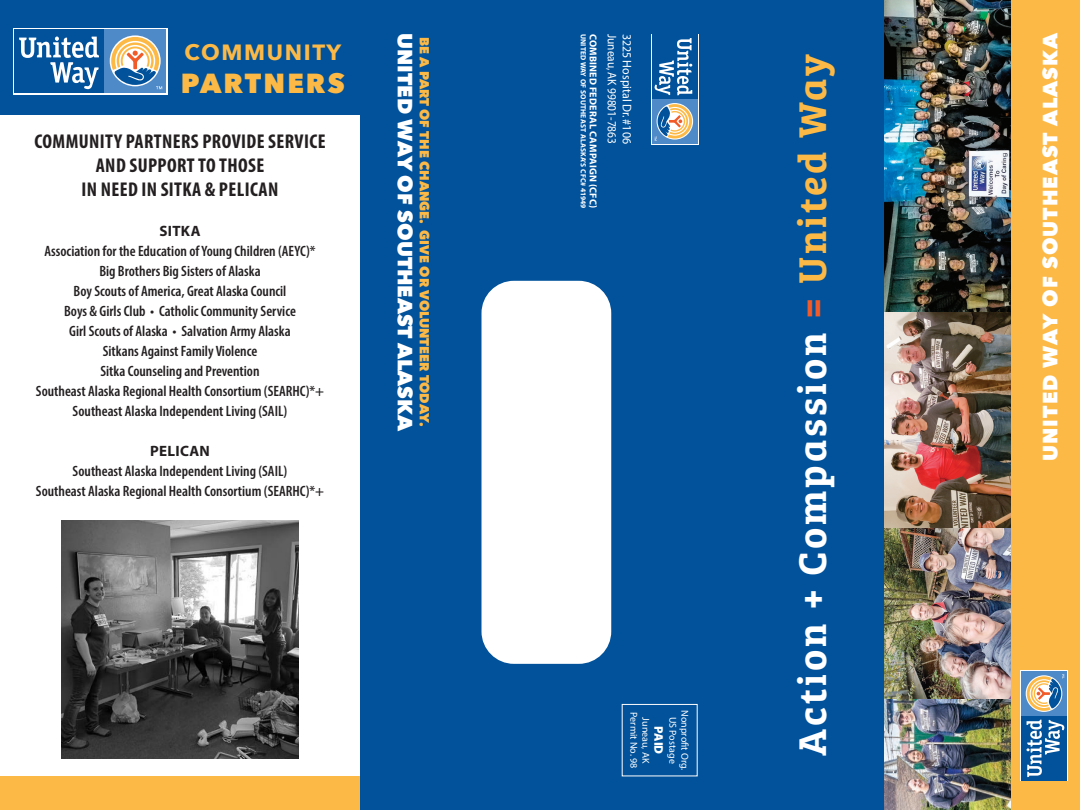
<style>
.page{position:relative;width:1080px;height:810px;background:#fff}
.page>*{position:absolute;margin:0;border:0;box-sizing:border-box;transform-origin:0 0}
.t1{font:40px "Bree Serif Sb";letter-spacing:.07em;color:#fff}
.t2{font:800 27.5px "Avenir Next";letter-spacing:.075em;color:#fdb945}
.t3{font:700 22px "Avenir Next";letter-spacing:.075em;color:#fdb945}
.t4{font:800 20.62px "Avenir Next";color:#fff}
.t5{font:800 20.62px "Avenir Next";letter-spacing:.05em;color:#fff}
.t6{font:700 condensed 20px/24px "Myriad Pro";letter-spacing:.02em;color:#231f20;text-align:center}
.t7{font:600 condensed 15px "Myriad Pro";color:#231f20}
.t8{font:700 15px "Myriad Pro";letter-spacing:.02em;color:#231f20}
.t9{font:800 13.25px "Avenir Next";color:#fdb945}
.t10{font:12.5px "Myriad Pro";color:#fff;scale:.91 1}
.t11{font:12.5px "Myriad Pro";color:#fff;scale:.96 1}
.t12{font:900 12.5px "Myriad Pro";color:#fff}
.t13{font:10px "Myriad Pro";color:#fff}
.t14{font:700 10px "Myriad Pro";letter-spacing:.02em;color:#fff}
.t15{font:700 7.5px "Myriad Pro";letter-spacing:.02em;color:#fff}
.s1{color:#f15b2a}
.s2{color:#fdb945}
</style>
<div class="page">
<div style="left:360px;top:0;width:360px;height:810px;background:#01529b"></div>
<div style="left:0;top:0;width:368px;height:114px;background:#01529b"></div>
<div style="left:13px;top:28px;width:154px;height:67px;background:#fff"></div>
<div style="left:104px;top:29px;width:62px;height:64px;background:#4f8ac8"></div>
<div style="left:14px;top:29px;width:90px;height:64px;background:#01529b"></div>
<svg style="left:111px;top:37px;width:51px;height:52px"></svg>
<svg style="left:19px;top:37px;width:80px;height:52px"></svg>
<div style="left:720px;top:0;width:360px;height:810px;background:#01529b"></div>
<div style="left:1011px;top:0;width:69px;height:810px;background:#fdb945"></div>
<svg style="left:1020px;top:671px;width:48px;height:110px"></svg>
<div style="left:1021px;top:671px;width:46px;height:45px;background:#4f8ac8"></div>
<svg style="left:1026px;top:675px;width:36px;height:37px"></svg>
<div style="left:1021px;top:716px;width:46px;height:64px;background:#01529b"></div>
<svg style="left:1027px;top:674px;width:37px;height:37px"></svg>
<svg style="left:1026px;top:720px;width:38px;height:57px"></svg>
<div style="left:0;top:776px;width:360px;height:34px;background:#fdb945"></div>
<svg style="left:651px;top:34px;width:47px;height:110px"></svg>
<div style="left:652px;top:99px;width:45px;height:44px;background:#4f8ac8"></div>
<svg style="left:657px;top:103px;width:36px;height:37px"></svg>
<div style="left:652px;top:35px;width:45px;height:64px;background:#01529b"></div>
<svg style="left:655px;top:104px;width:37px;height:37px"></svg>
<svg style="left:655px;top:38px;width:37px;height:57px"></svg>
<div style="left:482px;top:281px;width:129px;height:383px;background:#fff;border-radius:32px"></div>
<img style="left:885px;top:698px;width:126px;height:112px">
<img style="left:885px;top:528px;width:126px;height:170px">
<img style="left:885px;top:0;width:126px;height:528px">
<img style="left:61px;top:520px;width:238px;height:238px">
<p class="t3" style="left:184px;top:33px;width:158px">COMMUNITY</p>
<p class="t2" style="left:181px;top:66px;width:165px">PARTNERS</p>
<p class="t6" style="left:34px;top:129px;width:293px">COMMUNITY PARTNERS PROVIDE SERVICE<br>AND SUPPORT TO THOSE</p>
<p class="t6" style="left:81px;top:177px;width:199px">IN NEED IN SITKA &amp; PELICAN</p>
<p class="t8" style="left:159px;top:221px;width:43px">SITKA</p>
<p class="t7" style="left:44px;top:242px;width:273px">Association for the Education of Young Children (AEYC)*</p>
<p class="t7" style="left:99px;top:262px;width:163px">Big Brothers Big Sisters of Alaska</p>
<p class="t7" style="left:74px;top:282px;width:214px">Boy Scouts of America, Great Alaska Council</p>
<p class="t7" style="left:64px;top:302px;width:233px">Boys &amp; Girls Club • Catholic Community Service</p>
<p class="t7" style="left:69px;top:322px;width:223px">Girl Scouts of Alaska • Salvation Army Alaska</p>
<p class="t7" style="left:103px;top:342px;width:156px">Sitkans Against Family Violence</p>
<p class="t7" style="left:100px;top:362px;width:161px">Sitka Counseling and Prevention</p>
<p class="t7" style="left:36px;top:382px;width:290px">Southeast Alaska Regional Health Consortium (SEARHC)*+</p>
<p class="t7" style="left:73px;top:402px;width:216px">Southeast Alaska Independent Living (SAIL)</p>
<p class="t8" style="left:150px;top:441px;width:61px">PELICAN</p>
<p class="t7" style="left:73px;top:462px;width:216px">Southeast Alaska Independent Living (SAIL)</p>
<p class="t7" style="left:36px;top:482px;width:290px">Southeast Alaska Regional Health Consortium (SEARHC)*+</p>
<p class="t14" style="left:600px;top:34px;width:176px;rotate:90deg">COMBINED FEDERAL CAMPAIGN (CFC)</p>
<p class="t10" style="left:620px;top:34px;width:123px;rotate:90deg">Juneau, AK 99801-7863</p>
<p class="t11" style="left:635px;top:34px;width:116px;rotate:90deg">3225 Hospital Dr. #106</p>
<p class="t4" style="left:418px;top:33px;width:400px;rotate:90deg">UNITED WAY OF SOUTHEAST ALASKA</p>
<p class="t9" style="left:433px;top:37px;width:391px;rotate:90deg">BE A PART OF THE CHANGE. GIVE OR VOLUNTEER TODAY.</p>
<p class="t15" style="left:588px;top:34px;width:176px;rotate:90deg">UNITED WAY OF SOUTHEAST ALASKA’S CFC# 41949</p>
<p class="t13" style="left:691px;top:710px;width:62px;rotate:90deg">Nonprofit Org.</p>
<p class="t13" style="left:640px;top:712px;width:57px;rotate:90deg">Permit No. 98</p>
<p class="t13" style="left:652px;top:717px;width:47px;rotate:90deg">Juneau, AK</p>
<p class="t13" style="left:679px;top:717px;width:48px;rotate:90deg">US Postage</p>
<p class="t12" style="left:667px;top:726px;width:30px;rotate:90deg">PAID</p>
<p class="t1" style="left:782px;top:756px;width:704px;rotate:-90deg">Action + Compassion <span class="s1">=</span> <span class="s2">United Way</span></p>
<p class="t5" style="left:1037px;top:461px;width:430px;rotate:-90deg">UNITED WAY OF SOUTHEAST ALASKA</p>
</div>
